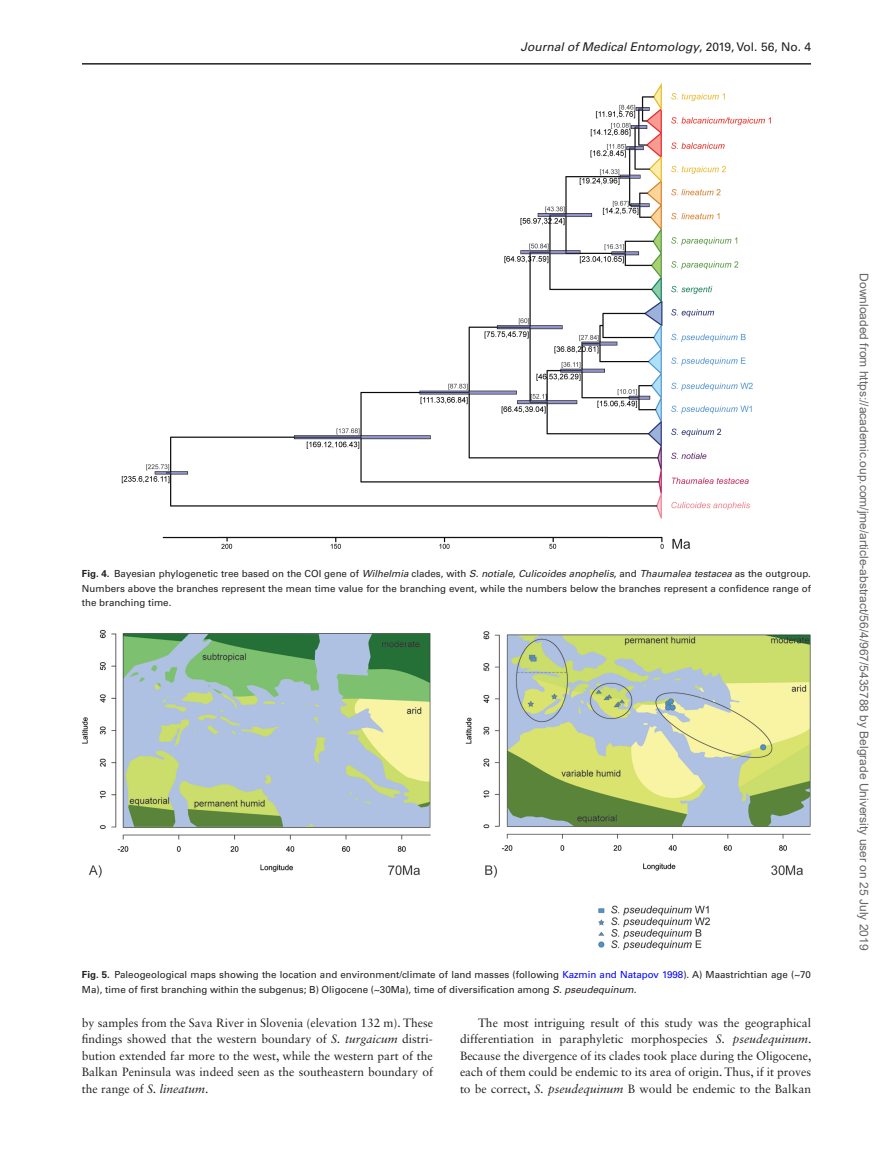
<style>
.page{position:relative;width:893px;height:1174px;background:#fff}
.page>*{position:absolute;margin:0;border:0;box-sizing:border-box;transform-origin:0 0}
.t1{font:12px/16.5px "Sabon LT Std";color:#231f20;text-align:justify}
.t2{font:12px "Arial";color:#666}
.t3{font:italic 12px "Univers LT Std";color:#231f20}
.t4{font:9.75px/14.2px "Univers LT Std";color:#231f20;text-align:justify}
.s1{font-style:normal}
.s2{font-weight:700}
.s3{font-style:italic}
.s4{color:#00f}
</style>
<div class="page">
<hr style="left:82px;top:63px;width:729px;height:2px;background:#231f20">
<img style="left:122px;top:83px;width:649px;height:466px">
<img style="left:82px;top:630px;width:729px;height:320px">
<p class="t3" style="left:521px;top:40px;width:292px">Journal of Medical Entomology<span class="s1">, 2019, Vol. 56, No. 4</span></p>
<p class="t4" style="left:82px;top:567px;width:731px"><span class="s2">Fig. 4.</span> Bayesian phylogenetic tree based on the COI gene of <span class="s3">Wilhelmia</span> clades, with <span class="s3">S. notiale</span>, <span class="s3">Culicoides anophelis</span>, and <span class="s3">Thaumalea testacea</span> as the outgroup.<br>Numbers above the branches represent the mean time value for the branching event, while the numbers below the branches represent a confidence range of the branching time.</p>
<p class="t4" style="left:82px;top:967px;width:730px"><span class="s2">Fig. 5.</span> Paleogeological maps showing the location and environment/climate of land masses (following <span class="s4">Kazmin and Natapov 1998</span>). A) Maastrichtian age (~70<br>Ma), time of first branching within the subgenus; B) Oligocene (~30Ma), time of diversification among <span class="s3">S. pseudequinum.</span></p>
<p class="t1" style="left:82px;top:1014px;width:353px">by samples from the Sava River in Slovenia (elevation 132 m). These findings showed that the western boundary of <span class="s3">S. turgaicum</span> distri&shy;bution extended far more to the west, while the western part of the Balkan Peninsula was indeed seen as the southeastern boundary of the range of <span class="s3">S. lineatum</span>.</p>
<p class="t1" style="left:460px;top:1014px;width:353px;text-indent:18px">The most intriguing result of this study was the geographical differentiation in paraphyletic morphospecies <span class="s3">S. pseudequinum</span>.<br>Because the divergence of its clades took place during the Oligocene, each of them could be endemic to its area of origin. Thus, if it proves to be correct, <span class="s3">S. pseudequinum</span> B would be endemic to the Balkan</p>
<p class="t2" style="left:868px;top:273px;width:678px;rotate:90deg">Downloaded from https://academic.oup.com/jme/article-abstract/56/4/967/5435788 by Belgrade University user on 25 July 2019</p>
</div>
